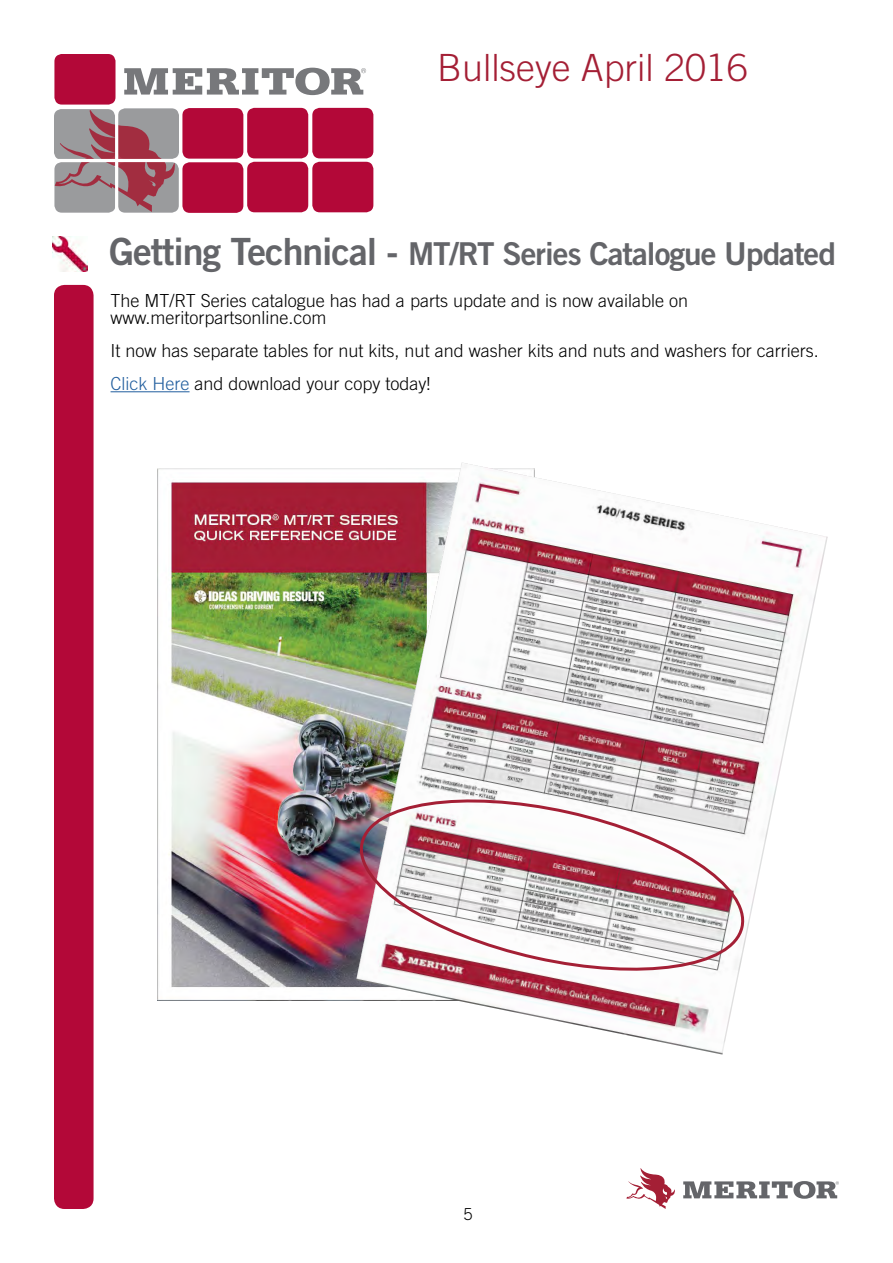
<style>
.page{position:relative;width:893px;height:1263px;background:#fff}
.page>*{position:absolute;margin:0;border:0;box-sizing:border-box;transform-origin:0 0}
.t1{font:300 37.5px "Trade Gothic LT Std";color:#a41f35}
.t2{font:31.5px "Trade Gothic LT Std Bd 2";letter-spacing:-.03em;color:#646569}
.t3{font:300 18px/16.5px "Trade Gothic LT Std";color:#000}
.t4{font:300 16.5px "Trade Gothic LT Std";color:#000}
.s1{font-size:37.5px}
.s2{color:#215e9e}
</style>
<div class="page">
<div style="left:54px;top:285px;width:40px;height:924px;background:#b30838;border-radius:11px"></div>
<svg style="left:683px;top:1181px;width:156px;height:18px"></svg>
<svg style="left:626px;top:1168px;width:49px;height:41px"></svg>
<img style="left:52px;top:236px;width:36px;height:35px">
<div style="left:54px;top:54px;width:62px;height:51px;background:#b30838;border-radius:7px"></div>
<div style="left:54px;top:109px;width:61px;height:51px;background:#9a9b9d;border-radius:7px"></div>
<svg style="left:54px;top:162px;width:62px;height:51px"></svg>
<div style="left:247px;top:162px;width:61px;height:50px;background:#b30838;border-radius:7px"></div>
<div style="left:312px;top:162px;width:61px;height:50px;background:#b30838;border-radius:7px"></div>
<div style="left:118px;top:108px;width:61px;height:51px;background:#9a9b9d;border-radius:7px"></div>
<div style="left:118px;top:162px;width:61px;height:51px;background:#9a9b9d;border-radius:7px"></div>
<div style="left:247px;top:108px;width:61px;height:50px;background:#b30838;border-radius:7px"></div>
<div style="left:312px;top:108px;width:61px;height:50px;background:#b30838;border-radius:7px"></div>
<div style="left:182px;top:108px;width:61px;height:51px;background:#b30838;border-radius:7px"></div>
<div style="left:182px;top:162px;width:61px;height:51px;background:#b30838;border-radius:7px"></div>
<svg style="left:55px;top:111px;width:121px;height:101px"></svg>
<svg style="left:124px;top:68px;width:242px;height:27px"></svg>
<hr style="left:115px;top:106px;width:3px;height:105px;background:#fff">
<hr style="left:54px;top:159px;width:123px;height:3px;background:#fff">
<hr style="left:111px;top:391px;width:79px;height:1px;background:#215e9e">
<img style="left:157px;top:468px;width:199px;height:532px">
<img style="left:356px;top:462px;width:472px;height:592px">
<img style="left:350px;top:785px;width:404px;height:196px">
<h1 class="t1" style="left:437px;top:45px;width:312px">Bullseye April 2016</h1>
<h2 class="t2" style="left:109px;top:234px;width:728px"><span class="s1">Getting Technical -</span> MT/RT Series Catalogue Updated</h2>
<p class="t3" style="left:111px;top:293px;width:579px">The MT/RT Series catalogue has had a parts update and is now available on www.meritorpartsonline.com</p>
<p class="t3" style="left:111px;top:334px;width:710px;line-height:33px">It now has separate tables for nut kits, nut and washer kits and nuts and washers for carriers.<br><span class="s2">Click Here</span> and download your copy today!</p>
<p class="t4" style="left:463px;top:1204px;width:11px">5</p>
</div>
